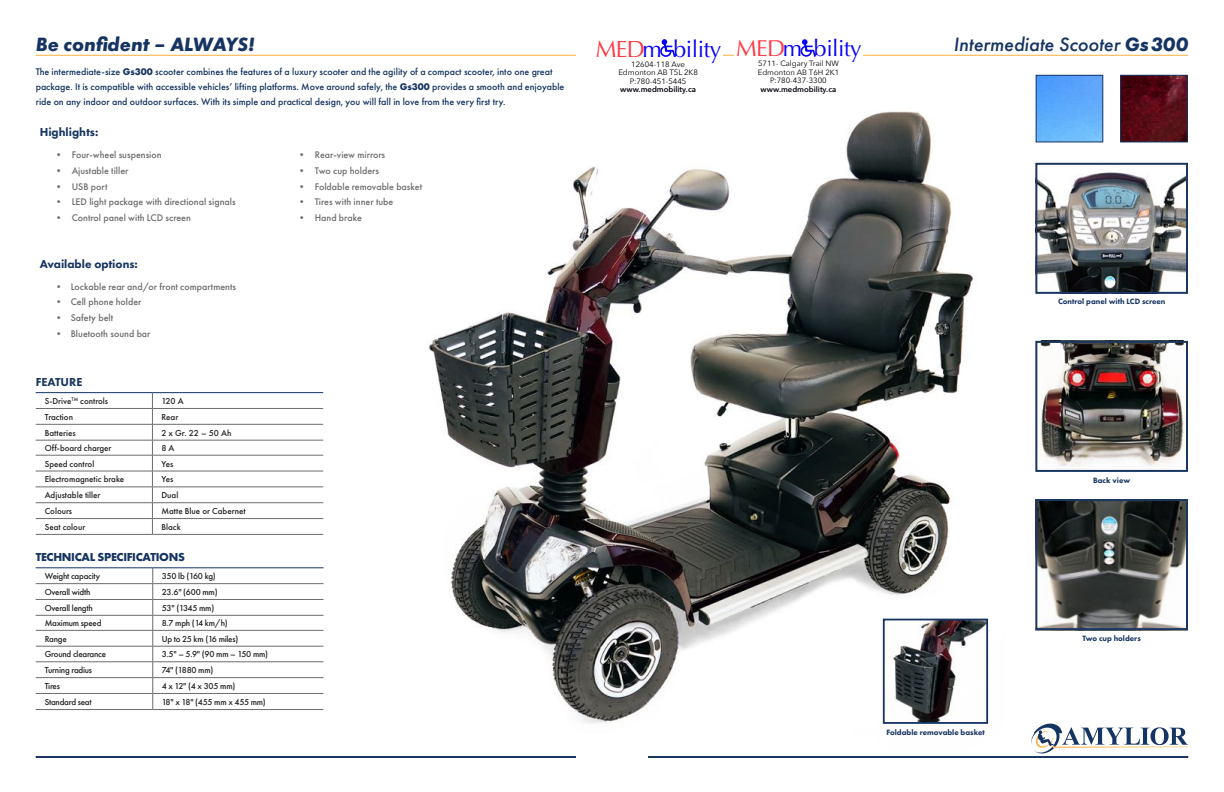
<style>
.page{position:relative;width:1224px;height:792px;background:#fff}
.page>*{position:absolute;margin:0;border:0;box-sizing:border-box;transform-origin:0 0}
.t1{font:23.4px "Optima";letter-spacing:-.02em;color:#0700f7}
.t2{font:23px "Optima";letter-spacing:-.02em;color:#0700f7}
.t3{font:italic 500 20px "Futura PT";color:#153461}
.t4{font:italic 700 20px "Futura PT";color:#153461}
.t5{font:800 12px "Futura PT";color:#153461}
.t6{font:700 12px "Futura PT";letter-spacing:-.025em;color:#153461}
.t7{font:800 12px "Futura PT";color:#1a3661}
.t8{font:500 10px/15px "Futura PT";color:#153461}
.t9{font:500 10px "Futura PT";color:#6c6d70}
.t10{font:500 9px "Futura PT";letter-spacing:-.025em;color:#231f20}
.t11{font:500 9px "Futura PT";color:#231f20}
.t12{font:800 8px "Futura PT";color:#153461}
.t13{font:7.8px/8.6px "Avenir Next";color:#000;text-align:center}
.t14{font:600 7.8px "Avenir Next";color:#00040b}
.t15{font:7.7px/8.4px "Avenir Next";color:#000;text-align:center}
.t16{font:600 7.7px "Avenir Next";color:#00040b}
.s1{font-weight:700}
.s2{color:#fe3944}
</style>
<div class="page">
<img style="left:347px;top:54px;width:657px;height:670px">
<img style="left:1040px;top:344px;width:145px;height:122px">
<div style="left:1035px;top:341px;width:153px;height:131px;border:2px solid #1a3661"></div>
<hr style="left:36px;top:55px;width:540px;height:1px;background:#fbb03f">
<hr style="left:36px;top:408px;width:116px;height:1px;background:#6c6d70">
<hr style="left:152px;top:408px;width:171px;height:1px;background:#6c6d70">
<hr style="left:36px;top:424px;width:116px;height:1px;background:#6c6d70">
<hr style="left:152px;top:424px;width:171px;height:1px;background:#6c6d70">
<hr style="left:36px;top:440px;width:116px;height:1px;background:#6c6d70">
<hr style="left:152px;top:440px;width:171px;height:1px;background:#6c6d70">
<hr style="left:36px;top:455px;width:116px;height:1px;background:#6c6d70">
<hr style="left:152px;top:455px;width:171px;height:1px;background:#6c6d70">
<hr style="left:36px;top:471px;width:116px;height:1px;background:#6c6d70">
<hr style="left:152px;top:471px;width:171px;height:1px;background:#6c6d70">
<hr style="left:36px;top:487px;width:116px;height:1px;background:#6c6d70">
<hr style="left:152px;top:487px;width:171px;height:1px;background:#6c6d70">
<hr style="left:36px;top:502px;width:116px;height:1px;background:#6c6d70">
<hr style="left:152px;top:502px;width:171px;height:1px;background:#6c6d70">
<hr style="left:36px;top:518px;width:116px;height:1px;background:#6c6d70">
<hr style="left:152px;top:518px;width:171px;height:1px;background:#6c6d70">
<svg style="left:152px;top:393px;width:1px;height:141px"></svg>
<hr style="left:36px;top:534px;width:116px;height:1px;background:#6c6d70">
<hr style="left:152px;top:534px;width:171px;height:1px;background:#6c6d70">
<hr style="left:36px;top:392px;width:116px;height:1px;background:#153461">
<hr style="left:152px;top:392px;width:171px;height:1px;background:#153461">
<hr style="left:36px;top:583px;width:117px;height:1px;background:#6c6d70">
<hr style="left:153px;top:583px;width:170px;height:1px;background:#6c6d70">
<hr style="left:36px;top:599px;width:117px;height:1px;background:#6c6d70">
<hr style="left:153px;top:599px;width:170px;height:1px;background:#6c6d70">
<hr style="left:36px;top:615px;width:117px;height:1px;background:#6c6d70">
<hr style="left:153px;top:615px;width:170px;height:1px;background:#6c6d70">
<hr style="left:36px;top:630px;width:117px;height:1px;background:#6c6d70">
<hr style="left:153px;top:630px;width:170px;height:1px;background:#6c6d70">
<hr style="left:36px;top:646px;width:117px;height:1px;background:#6c6d70">
<hr style="left:153px;top:646px;width:170px;height:1px;background:#6c6d70">
<hr style="left:36px;top:662px;width:117px;height:1px;background:#6c6d70">
<hr style="left:153px;top:662px;width:170px;height:1px;background:#6c6d70">
<hr style="left:36px;top:677px;width:117px;height:1px;background:#6c6d70">
<hr style="left:153px;top:677px;width:170px;height:1px;background:#6c6d70">
<hr style="left:36px;top:693px;width:117px;height:1px;background:#6c6d70">
<hr style="left:153px;top:693px;width:170px;height:1px;background:#6c6d70">
<svg style="left:152px;top:569px;width:1px;height:140px"></svg>
<hr style="left:36px;top:568px;width:117px;height:1px;background:#153461">
<hr style="left:153px;top:568px;width:170px;height:1px;background:#153461">
<hr style="left:36px;top:709px;width:117px;height:1px;background:#6c6d70">
<hr style="left:153px;top:709px;width:170px;height:1px;background:#6c6d70">
<hr style="left:648px;top:55px;width:540px;height:1px;background:#fbb03f">
<img style="left:1038px;top:77px;width:63px;height:63px">
<div style="left:1036px;top:75px;width:67px;height:67px;border:1px solid #153461"></div>
<img style="left:1038px;top:172px;width:147px;height:119px">
<div style="left:1035px;top:163px;width:153px;height:131px;border:2px solid #1a3661"></div>
<img style="left:1038px;top:502px;width:147px;height:125px">
<div style="left:1035px;top:499px;width:153px;height:131px;border:2px solid #1a3661"></div>
<svg style="left:1031px;top:724px;width:157px;height:29px"></svg>
<hr style="left:36px;top:756px;width:540px;height:2px;background:#1a3661">
<hr style="left:648px;top:756px;width:540px;height:2px;background:#1a3661">
<img style="left:1122px;top:77px;width:64px;height:63px">
<div style="left:1120px;top:75px;width:68px;height:67px;border:1px solid #153461"></div>
<img style="left:886px;top:622px;width:99px;height:99px">
<div style="left:883px;top:619px;width:105px;height:105px;border:2px solid #153461"></div>
<div style="left:594px;top:34px;width:129px;height:65px;background:#fff"></div>
<div style="left:660px;top:46px;width:12px;height:11px;border:2px solid #0700f7;border-radius:5px"></div>
<svg style="left:662px;top:39px;width:14px;height:18px"></svg>
<div style="left:734px;top:34px;width:129px;height:64px;background:#fff"></div>
<div style="left:801px;top:46px;width:11px;height:11px;border:2px solid #0700f7;border-radius:5px"></div>
<svg style="left:802px;top:39px;width:14px;height:18px"></svg>
<h3 class="t4" style="left:36px;top:32px;width:221px">Be confident – ALWAYS!</h3>
<p class="t8" style="left:36px;top:64px;width:530px">The intermediate-size <span class="s1">Gs300</span> scooter combines the features of a luxury scooter and the agility of a compact scooter, into one great package. It is compatible with accessible vehicles’ lifting platforms. Move around safely, the <span class="s1">Gs300</span> provides a smooth and enjoyable ride on any indoor and outdoor surfaces. With its simple and practical design, you will fall in love from the very first try.</p>
<p class="t5" style="left:40px;top:125px;width:60px">Highlights:</p>
<p class="t9" style="left:54px;top:149px;width:109px">• Four-wheel suspension</p>
<p class="t9" style="left:297px;top:149px;width:90px">• Rear-view mirrors</p>
<p class="t9" style="left:54px;top:165px;width:76px">• Ajustable tiller</p>
<p class="t9" style="left:297px;top:165px;width:84px">• Two cup holders</p>
<p class="t9" style="left:54px;top:180px;width:55px">• USB port</p>
<p class="t9" style="left:297px;top:180px;width:127px">• Foldable removable basket</p>
<p class="t9" style="left:54px;top:196px;width:183px">• LED light package with directional signals</p>
<p class="t9" style="left:297px;top:196px;width:98px">• Tires with inner tube</p>
<p class="t9" style="left:54px;top:211px;width:139px">• Control panel with LCD screen</p>
<p class="t9" style="left:297px;top:211px;width:67px">• Hand brake</p>
<p class="t5" style="left:40px;top:256px;width:100px">Available options:</p>
<p class="t9" style="left:54px;top:281px;width:184px">• Lockable rear and/or front compartments</p>
<p class="t9" style="left:54px;top:296px;width:89px">• Cell phone holder</p>
<p class="t9" style="left:54px;top:312px;width:61px">• Safety belt</p>
<p class="t9" style="left:54px;top:327px;width:98px">• Bluetooth sound bar</p>
<p class="t7" style="left:36px;top:374px;width:48px">FEATURE</p>
<p class="t11" style="left:45px;top:396px;width:65px">S-Drive<sup>TM</sup> controls</p>
<p class="t10" style="left:161px;top:396px;width:24px">120 A</p>
<p class="t11" style="left:45px;top:411px;width:30px">Traction</p>
<p class="t10" style="left:161px;top:411px;width:18px">Rear</p>
<p class="t11" style="left:45px;top:427px;width:32px">Batteries</p>
<p class="t10" style="left:161px;top:427px;width:71px">2 x Gr. 22 – 50 Ah</p>
<p class="t11" style="left:45px;top:443px;width:68px">Off-board charger</p>
<p class="t10" style="left:161px;top:443px;width:15px">8 A</p>
<p class="t11" style="left:45px;top:458px;width:51px">Speed control</p>
<p class="t10" style="left:161px;top:458px;width:13px">Yes</p>
<p class="t11" style="left:45px;top:474px;width:81px">Electromagnetic brake</p>
<p class="t10" style="left:161px;top:474px;width:13px">Yes</p>
<p class="t11" style="left:45px;top:490px;width:57px">Adjustable tiller</p>
<p class="t10" style="left:161px;top:490px;width:18px">Dual</p>
<p class="t11" style="left:45px;top:506px;width:29px">Colours</p>
<p class="t11" style="left:161px;top:506px;width:86px">Matte Blue or Cabernet</p>
<p class="t11" style="left:45px;top:522px;width:42px">Seat colour</p>
<p class="t10" style="left:161px;top:522px;width:21px">Black</p>
<p class="t6" style="left:36px;top:549px;width:151px">TECHNICAL SPECIFICATIONS</p>
<p class="t10" style="left:45px;top:571px;width:57px">Weight capacity</p>
<p class="t10" style="left:162px;top:571px;width:56px">350 lb (160 kg)</p>
<p class="t10" style="left:45px;top:587px;width:47px">Overall width</p>
<p class="t10" style="left:162px;top:587px;width:57px">23.6" (600 mm)</p>
<p class="t10" style="left:45px;top:602px;width:50px">Overall length</p>
<p class="t10" style="left:162px;top:602px;width:54px">53" (1345 mm)</p>
<p class="t10" style="left:45px;top:618px;width:58px">Maximum speed</p>
<p class="t10" style="left:162px;top:618px;width:68px">8.7 mph (14 km/h)</p>
<p class="t10" style="left:45px;top:633px;width:24px">Range</p>
<p class="t10" style="left:162px;top:633px;width:78px">Up to 25 km (16 miles)</p>
<p class="t10" style="left:45px;top:649px;width:63px">Ground clearance</p>
<p class="t10" style="left:162px;top:649px;width:108px">3.5" – 5.9" (90 mm – 150 mm)</p>
<p class="t10" style="left:45px;top:665px;width:49px">Turning radius</p>
<p class="t10" style="left:162px;top:665px;width:53px">74" (1880 mm)</p>
<p class="t10" style="left:45px;top:681px;width:17px">Tires</p>
<p class="t10" style="left:162px;top:681px;width:75px">4 x 12" (4 x 305 mm)</p>
<p class="t10" style="left:45px;top:697px;width:48px">Standard seat</p>
<p class="t10" style="left:162px;top:697px;width:106px">18" x 18" (455 mm x 455 mm)</p>
<h1 class="t1" style="left:596px;top:35px;width:127px"><span class="s2">MED</span>m bility</h1>
<p class="t13" style="left:618px;top:60px;width:81px">12604-118 Ave<br>Edmonton AB T5L 2K8<br>P:780-451-5445</p>
<p class="t14" style="left:620px;top:85px;width:77px">www.medmobility.ca</p>
<h2 class="t2" style="left:736px;top:35px;width:127px"><span class="s2">MED</span>m bility</h2>
<p class="t15" style="left:758px;top:60px;width:83px">5711- Calgary Trail NW<br>Edmonton AB T6H 2K1<br>P:780-437-3300</p>
<p class="t16" style="left:761px;top:84px;width:77px">www.medmobility.ca</p>
<h3 class="t3" style="left:954px;top:32px;width:236px">Intermediate Scooter <span class="s1">Gs300</span></h3>
<p class="t12" style="left:887px;top:728px;width:100px">Foldable removable basket</p>
<p class="t12" style="left:1058px;top:296px;width:109px">Control panel with LCD screen</p>
<p class="t12" style="left:1093px;top:475px;width:39px">Back view</p>
<p class="t12" style="left:1083px;top:633px;width:60px">Two cup holders</p>
</div>
